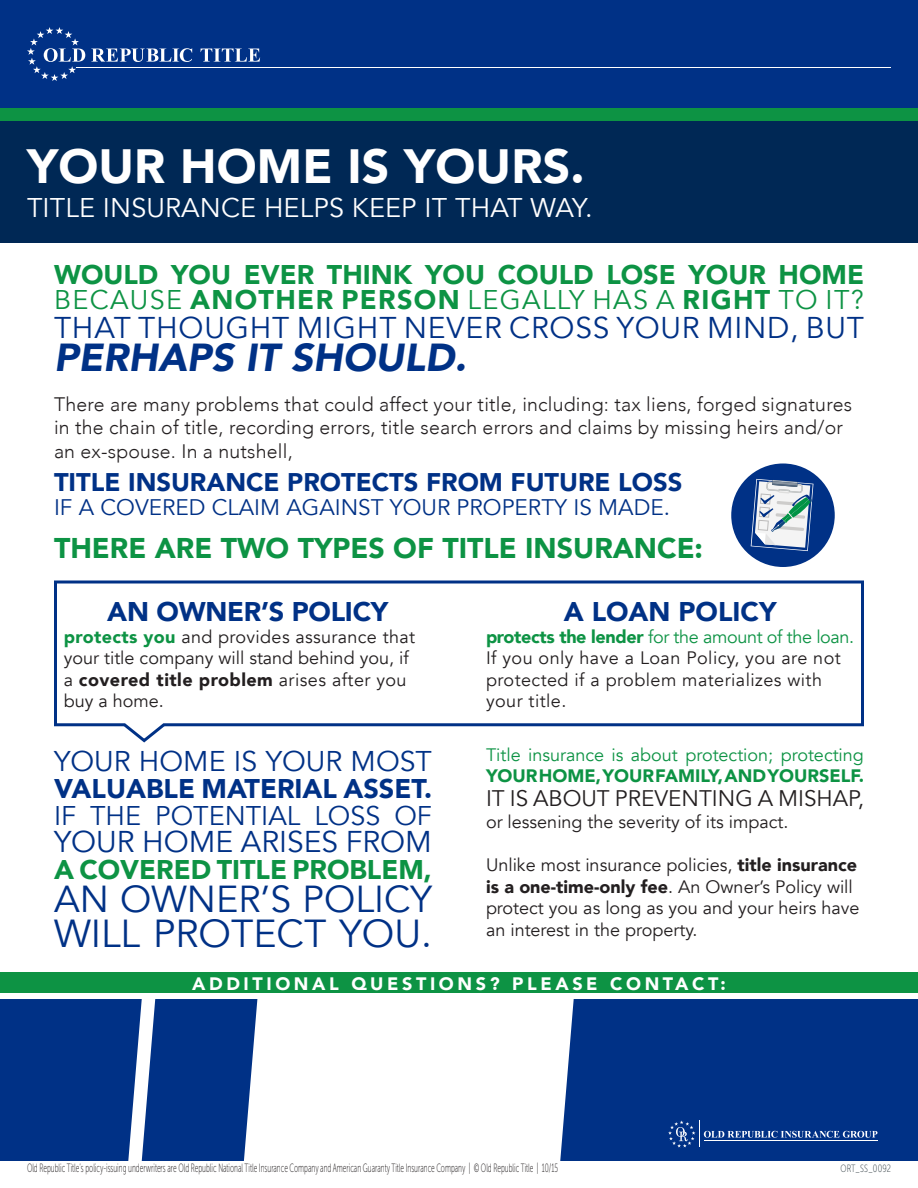
<style>
.page{position:relative;width:918px;height:1188px;background:#fff}
.page>*{position:absolute;margin:0;border:0;box-sizing:border-box;transform-origin:0 0}
.t1{font:900 48px "Avenir";letter-spacing:.005em;color:#fff}
.t2{font:italic 900 39px "Avenir";color:#003186}
.t3{font:39px "Avenir";color:#003186}
.t4{font:37.5px "Avenir";color:#003186}
.t5{font:30px "Avenir";letter-spacing:.025em;color:#003186}
.t6{font:30px "Avenir";color:#003186}
.t7{font:900 28.5px "Avenir";color:#0d9344}
.t8{font:28.5px "Avenir";color:#003186}
.t9{font:900 27px "Avenir";color:#0d9344}
.t10{font:900 27px "Avenir";color:#003186}
.t11{font:27px "Avenir";letter-spacing:.05em;color:#0d9344}
.t12{font:27px "Avenir";letter-spacing:.005em;color:#fff}
.t13{font:27px "Avenir";color:#003186}
.t14{font:900 25.5px "Avenir";color:#003186}
.t15{font:22.5px "Avenir";color:#003186}
.t16{font:22.5px "Avenir";color:#231f20}
.t17{font:300 19.5px/23.4px "Avenir";letter-spacing:.01em;color:#231f20}
.t18{font:18px/21.6px "Avenir";color:#231f20}
.t19{font:18px/21.6px "Avenir";letter-spacing:.025em;color:#231f20}
.t20{font:18px/21.6px "Avenir";color:#0d9344}
.t21{font:900 18px "Avenir";letter-spacing:.2em;color:#fff}
.t22{font:12px "Museo Sans Cond 100";color:#231f20;scale:.7 1}
.t23{font:10.5px "Museo Sans Cond 100";letter-spacing:.015em;color:#2f3b41;scale:.9 1}
.s1{font-weight:900}
.s2{font-weight:900;color:#0d9344}
.s3{color:#0d9344}
</style>
<div class="page">
<div style="left:560px;top:999px;width:358px;height:162px;background:#003186"></div>
<svg style="left:668px;top:1120px;width:210px;height:28px;background:#204a95"></svg>
<svg style="left:0;top:999px;width:257px;height:162px;background:#13408f"></svg>
<div style="left:0;top:108px;width:918px;height:135px;background:#002855"></div>
<svg style="left:54px;top:580px;width:810px;height:163px"></svg>
<div style="left:0;top:0;width:918px;height:108px;background:#003186"></div>
<svg style="left:91px;top:48px;width:101px;height:14px"></svg>
<svg style="left:201px;top:49px;width:59px;height:13px"></svg>
<svg style="left:27px;top:27px;width:58px;height:54px"></svg>
<hr style="left:76px;top:67px;width:815px;height:1px;background:#fff">
<div style="left:0;top:108px;width:918px;height:13px;background:#0d9344"></div>
<div style="left:0;top:972px;width:918px;height:20px;background:#0d9344"></div>
<div style="left:731px;top:464px;width:104px;height:103px;background:#003186;border-radius:50%"></div>
<svg style="left:751px;top:479px;width:62px;height:72px"></svg>
<p class="t1" style="left:27px;top:125px;width:559px">YOUR HOME IS YOURS.</p>
<p class="t12" style="left:27px;top:191px;width:567px">TITLE INSURANCE HELPS KEEP IT THAT WAY.</p>
<p class="t9" style="left:54px;top:251px;width:812px">WOULD YOU EVER THINK YOU COULD LOSE YOUR HOME</p>
<p class="t11" style="left:54px;top:284px;width:811px">BECAUSE <span class="s1">ANOTHER PERSON</span> LEGALLY HAS A <span class="s1">RIGHT</span> TO IT?</p>
<p class="t5" style="left:54px;top:309px;width:812px">THAT THOUGHT MIGHT NEVER CROSS YOUR MIND, BUT</p>
<p class="t2" style="left:54px;top:325px;width:414px">PERHAPS IT SHOULD.</p>
<p class="t17" style="left:54px;top:393px;width:800px">There are many problems that could affect your title, including: tax liens, forged signatures in the chain of title, recording errors, title search errors and claims by missing heirs and/or an ex-spouse. In a nutshell,</p>
<p class="t14" style="left:54px;top:460px;width:630px">TITLE INSURANCE PROTECTS FROM FUTURE LOSS</p>
<p class="t15" style="left:54px;top:494px;width:617px">IF A COVERED CLAIM AGAINST YOUR PROPERTY IS MADE.</p>
<p class="t7" style="left:54px;top:524px;width:651px">THERE ARE TWO TYPES OF TITLE INSURANCE:</p>
<p class="t10" style="left:107px;top:588px;width:283px">AN OWNER’S POLICY</p>
<p class="t18" style="left:64px;top:626px;width:353px"><span class="s2">protects you</span> and provides assurance that your title company will stand behind you, if a <span class="s1">covered title problem</span> arises after you buy a home.</p>
<p class="t8" style="left:54px;top:744px;width:379px">YOUR HOME IS YOUR MOST</p>
<p class="t10" style="left:54px;top:765px;width:380px">VALUABLE MATERIAL ASSET.</p>
<p class="t13" style="left:54px;top:800px;width:379px">IF THE POTENTIAL LOSS OF</p>
<p class="t6" style="left:54px;top:824px;width:379px">YOUR HOME ARISES FROM</p>
<p class="t9" style="left:54px;top:846px;width:379px">A COVERED TITLE PROBLEM,</p>
<p class="t4" style="left:54px;top:877px;width:379px">AN OWNER’S POLICY</p>
<p class="t3" style="left:54px;top:910px;width:379px">WILL PROTECT YOU.</p>
<p class="t10" style="left:564px;top:588px;width:214px">A LOAN POLICY</p>
<p class="t19" style="left:486px;top:626px;width:370px"><span class="s2">protects the lender</span> <span class="s3">for the amount of the loan.<br></span>If you only have a Loan Policy, you are not protected if a problem materializes with your title.</p>
<p class="t20" style="left:486px;top:744px;width:380px">Title insurance is about protection; protecting<br><span class="s1">YOUR HOME, YOUR FAMILY, AND YOURSELF.</span></p>
<p class="t16" style="left:486px;top:785px;width:380px">IT IS ABOUT PREVENTING A MISHAP,</p>
<p class="t18" style="left:486px;top:811px;width:304px">or lessening the severity of its impact.</p>
<p class="t18" style="left:486px;top:854px;width:375px">Unlike most insurance policies, <span class="s1">title insurance is a one-time-only fee</span>. An Owner’s Policy will protect you as long as you and your heirs have an interest in the property.</p>
<p class="t21" style="left:192px;top:968px;width:535px">ADDITIONAL QUESTIONS? PLEASE CONTACT:</p>
<p class="t22" style="left:27px;top:1162px;width:760px">Old Republic Title’s policy-issuing underwriters are Old Republic National Title Insurance Company and American Guaranty Title Insurance Company | © Old Republic Title | 10/15</p>
<p class="t23" style="left:840px;top:1163px;width:58px">ORT_SS_0092</p>
</div>
